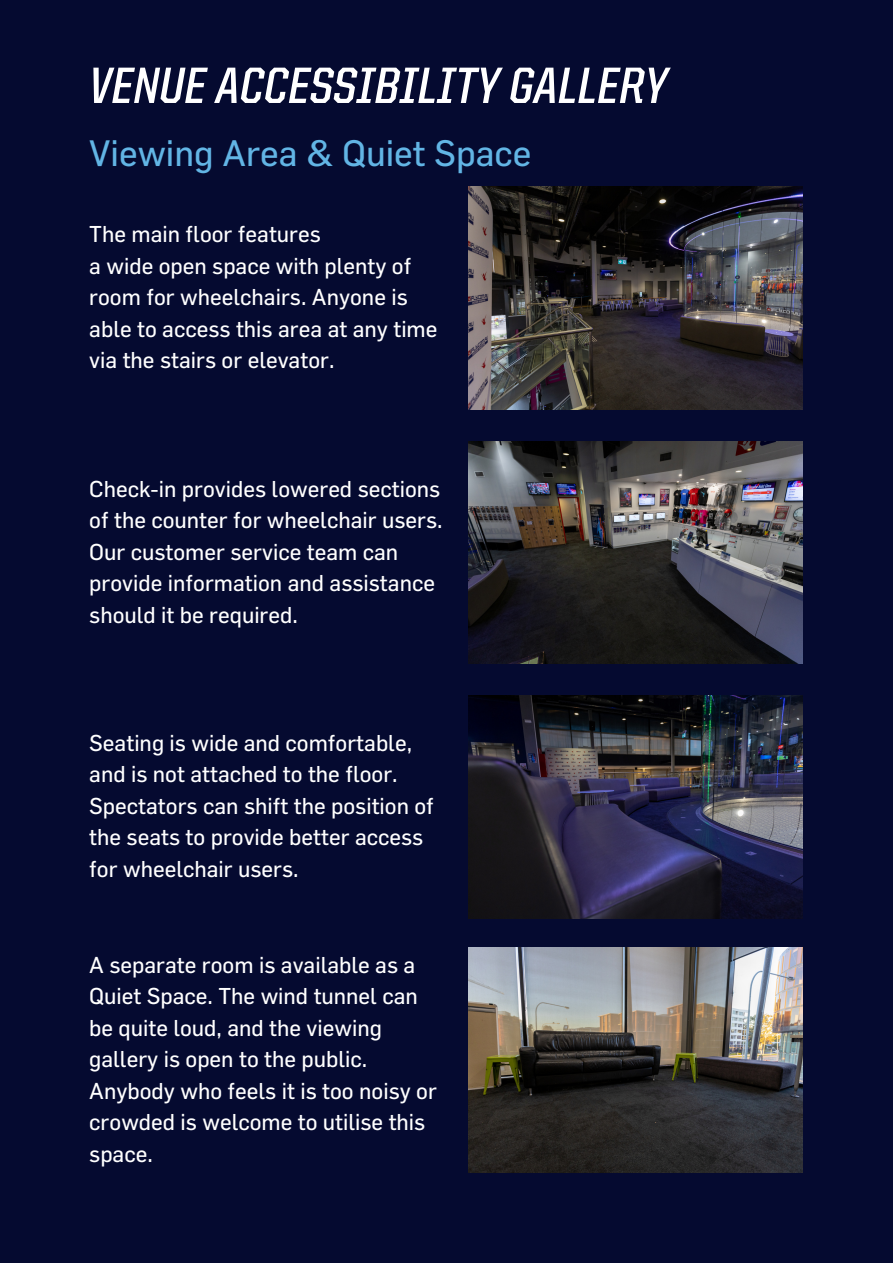
<style>
.page{position:relative;width:893px;height:1264px;background:#fff}
.page>*{position:absolute;margin:0;border:0;box-sizing:border-box;transform-origin:0 0}
.t1{font:700 51.15px "United Italic Semi Cond";color:#fff}
.t2{font:36px "Flama";color:#62b5e5}
.t3{font:22.5px/31.5px "Flama";color:#fff}
</style>
<div class="page">
<div style="left:0;top:0;width:892px;height:1262px;background:#050a30"></div>
<img style="left:469px;top:187px;width:333px;height:222px">
<img style="left:469px;top:441px;width:333px;height:223px">
<img style="left:469px;top:695px;width:333px;height:223px">
<img style="left:469px;top:947px;width:333px;height:225px">
<p class="t1" style="left:89px;top:64px;width:580px">VENUE ACCESSIBILITY GALLERY</p>
<p class="t2" style="left:89px;top:131px;width:443px">Viewing Area &amp; Quiet Space</p>
<p class="t3" style="left:89px;top:218px;width:233px">The main floor features</p>
<p class="t3" style="left:89px;top:249px;width:323px">a wide open space with plenty of</p>
<p class="t3" style="left:89px;top:281px;width:320px">room for wheelchairs. Anyone is</p>
<p class="t3" style="left:89px;top:312px;width:350px">able to access this area at any time</p>
<p class="t3" style="left:89px;top:344px;width:247px">via the stairs or elevator.</p>
<p class="t3" style="left:89px;top:472px;width:352px">Check-in provides lowered sections</p>
<p class="t3" style="left:89px;top:504px;width:355px">of the counter for wheelchair users.<br>Our customer service team can provide information and assistance should it be required.</p>
<p class="t3" style="left:89px;top:726px;width:346px">Seating is wide and comfortable, and is not attached to the floor.<br>Spectators can shift the position of the seats to provide better access for wheelchair users.</p>
<p class="t3" style="left:89px;top:948px;width:349px">A separate room is available as a<br>Quiet Space. The wind tunnel can be quite loud, and the viewing gallery is open to the public.<br>Anybody who feels it is too noisy or crowded is welcome to utilise this space.</p>
</div>
